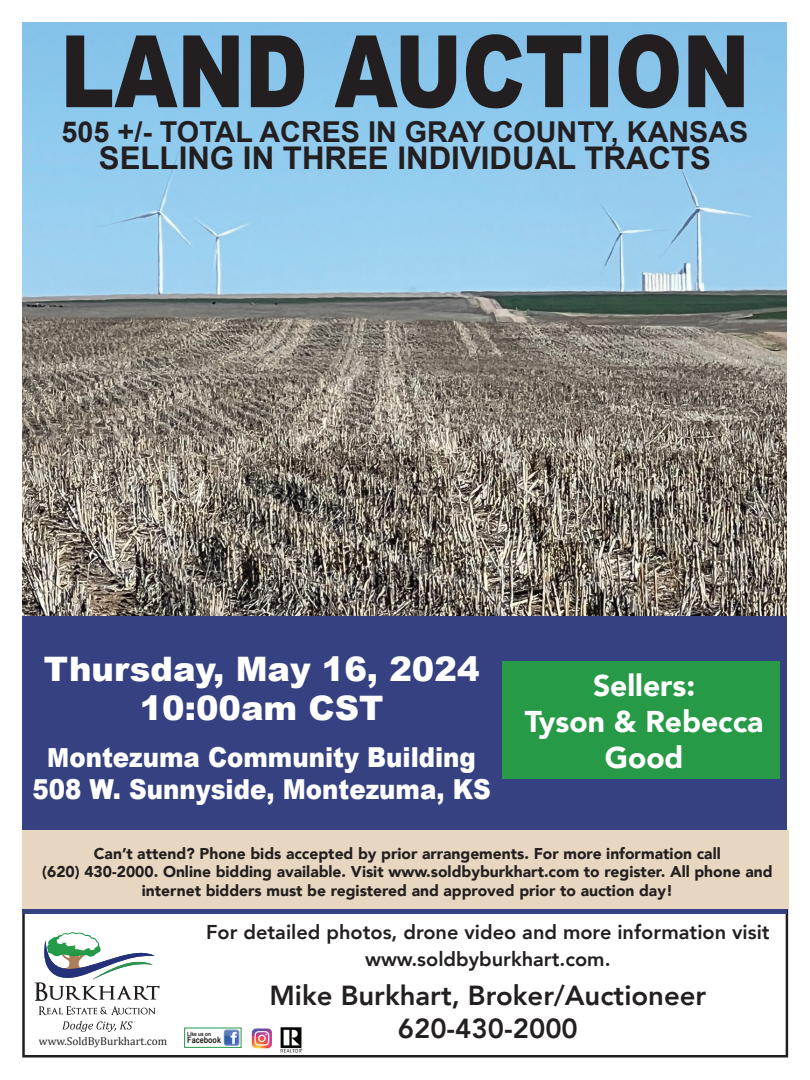
<style>
.page{position:relative;width:810px;height:1080px;background:#fff}
.page>*{position:absolute;margin:0;border:0;box-sizing:border-box;transform-origin:0 0}
.t1{font:900 33.75px/38.8px "Arial";color:#fff;text-align:center}
.t2{font:700 31.25px "Arial";color:#231f20}
.t3{font:900 30px/36px "Avenir";color:#fff;text-align:center}
.t4{font:700 28.75px "Arial";color:#231f20}
.t5{font:900 27.5px/31.2px "Arial";color:#fff;text-align:center;scale:.89 1}
.t6{font:800 27.5px "Avenir";color:#231f20}
.t7{font:800 20px/27px "Avenir";color:#231f20;text-align:center}
.t8{font:900 15.62px/18.8px "Avenir";color:#231f20;text-align:center}
.t9{font:11.38px "Cambria";color:#231f20}
.t10{font:700 8.88px "Arial Narrow";color:#231f20}
.t11{font:700 5.88px "Arial Narrow";color:#231f20}
.s1{font-size:26.25px}
</style>
<div class="page">
<img style="left:23px;top:22px;width:764px;height:594px">
<div style="left:22px;top:905px;width:766px;height:153px;border:2px solid #231f20"></div>
<div style="left:22px;top:616px;width:765px;height:298px;background:#364182"></div>
<svg style="left:66px;top:34px;width:678px;height:74px;background:#526c7e"></svg>
<div style="left:502px;top:661px;width:278px;height:118px;background:#279a47"></div>
<div style="left:184px;top:1028px;width:58px;height:20px;border:1px solid #279a47"></div>
<img style="left:223px;top:1030px;width:17px;height:16px">
<img style="left:252px;top:1029px;width:20px;height:20px">
<img style="left:280px;top:1027px;width:22px;height:25px">
<svg style="left:62px;top:1021px;width:71px;height:11px"></svg>
<svg style="left:34px;top:933px;width:126px;height:82px"></svg>
<div style="left:22px;top:830px;width:767px;height:79px;background:#e7d7c0"></div>
<h3 class="t4" style="left:62px;top:113px;width:688px">505 +/- TOTAL ACRES IN GRAY COUNTY, KANSAS</h3>
<h2 class="t2" style="left:99px;top:138px;width:614px">SELLING IN THREE INDIVIDUAL TRACTS</h2>
<h1 class="t1" style="left:44px;top:648px;width:437px">Thursday, May 16, 2024<br>10:00am CST</h1>
<h3 class="t5" style="left:32px;top:741px;width:516px"><span class="s1">M</span>ontezuma Community Building<br>508 W. Sunnyside, Montezuma, KS</h3>
<h3 class="t3" style="left:525px;top:667px;width:240px">Sellers:<br>Tyson &amp; Rebecca<br>Good</h3>
<p class="t8" style="left:42px;top:844px;width:732px">Can’t attend? Phone bids accepted by prior arrangements. For more information call<br>(620) 430-2000. Online bidding available. Visit www.soldbyburkhart.com to register. All phone and internet bidders must be registered and approved prior to auction day!</p>
<p class="t9" style="left:39px;top:1034px;width:130px">www.SoldByBurkhart.com</p>
<p class="t7" style="left:206px;top:919px;width:565px">For detailed photos, drone video and more information visit www.soldbyburkhart.com.</p>
<h3 class="t6" style="left:269px;top:974px;width:438px">Mike Burkhart, Broker/Auctioneer</h3>
<p class="t11" style="left:187px;top:1029px;width:25px">Like us on</p>
<p class="t10" style="left:187px;top:1033px;width:35px">Facebook</p>
<h3 class="t6" style="left:398px;top:1007px;width:182px">620-430-2000</h3>
</div>
